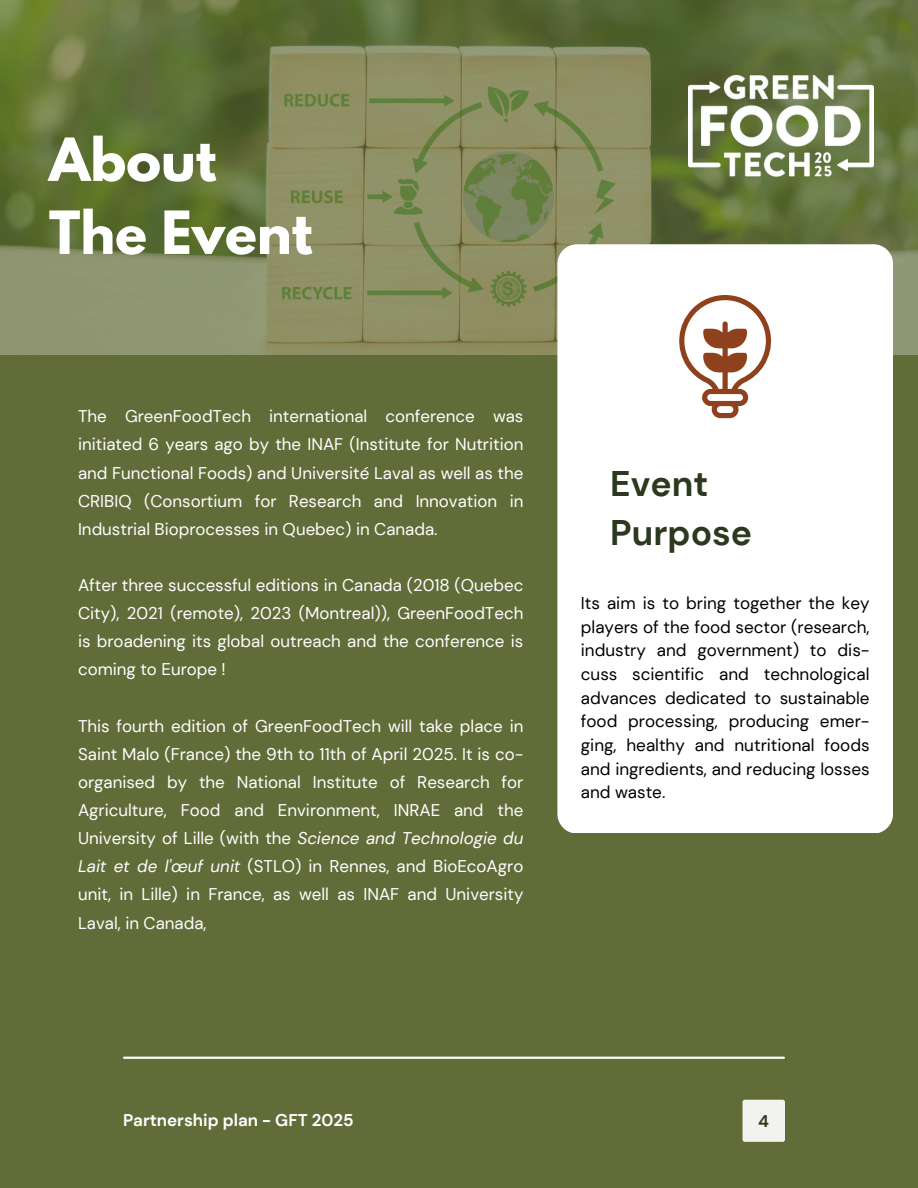
<style>
.page{position:relative;width:918px;height:1188px;background:#616c39}
.page>*{position:absolute;margin:0;border:0;box-sizing:border-box;transform-origin:0 0}
.t1{font:700 52.65px/73.1px "League Spartan";color:#fff}
.t2{font:700 35.55px/49.8px "DM Sans";color:#2b391f}
.t3{font:17.1px/23.7px "DM Sans";color:#000;text-align:justify}
.t4{font:16.95px/28.2px "DM Sans";color:#fff;text-align:justify}
.t5{font:700 16.95px "DM Sans";color:#fff}
.t6{font:700 16.95px "DM Sans";color:#2b391f}
.s1{font-style:italic}
</style>
<div class="page">
<img style="left:0;top:0;width:918px;height:354px">
<div style="left:743px;top:1100px;width:42px;height:42px;background:#f2f3ee;border-radius:2px"></div>
<hr style="left:124px;top:1057px;width:660px;height:2px;background:#fff">
<div style="left:557px;top:244px;width:336px;height:589px;background:#fff;border-radius:20px"></div>
<img style="left:689px;top:75px;width:184px;height:107px">
<svg style="left:679px;top:295px;width:93px;height:123px"></svg>
<p class="t1" style="left:49px;top:130px;width:265px">About<br>The Event</p>
<p class="t4" style="left:78px;top:402px;width:447px">The GreenFoodTech international conference was initiated 6 years ago by the INAF (Institute for Nutrition and Functional Foods) and Université Laval as well as the CRIBIQ (Consortium for Research and Innovation in Industrial Bioprocesses in Quebec) in Canada.</p>
<h2 class="t4" style="left:78px;top:571px;width:447px">After three successful editions in Canada (2018 (Quebec City), 2021 (remote), 2023 (Montreal)), GreenFoodTech is broadening its global outreach and the conference is coming to Europe !</h2>
<p class="t4" style="left:78px;top:712px;width:447px">This fourth edition of GreenFoodTech will take place in Saint Malo (France) the 9th to 11th of April 2025. It is co&shy;organised by the National Institute of Research for Agriculture, Food and Environment, INRAE and the University of Lille (with the <span class="s1">Science and Technologie du Lait et de l'œuf unit</span> (STLO) in Rennes, and BioEcoAgro unit, in Lille) in France, as well as INAF and University Laval, in Canada,</p>
<p class="t2" style="left:610px;top:459px;width:143px">Event<br>Purpose</p>
<p class="t3" style="left:581px;top:591px;width:290px">Its aim is to bring together the key players of the food sector (research, industry and government) to dis&shy;cuss scientific and technological advances dedicated to sustainable food processing, producing emer&shy;ging, healthy and nutritional foods and ingredients, and reducing losses and waste.</p>
<h3 class="t5" style="left:123px;top:1109px;width:232px">Partnership plan - GFT 2025</h3>
<p class="t6" style="left:758px;top:1110px;width:12px">4</p>
</div>
